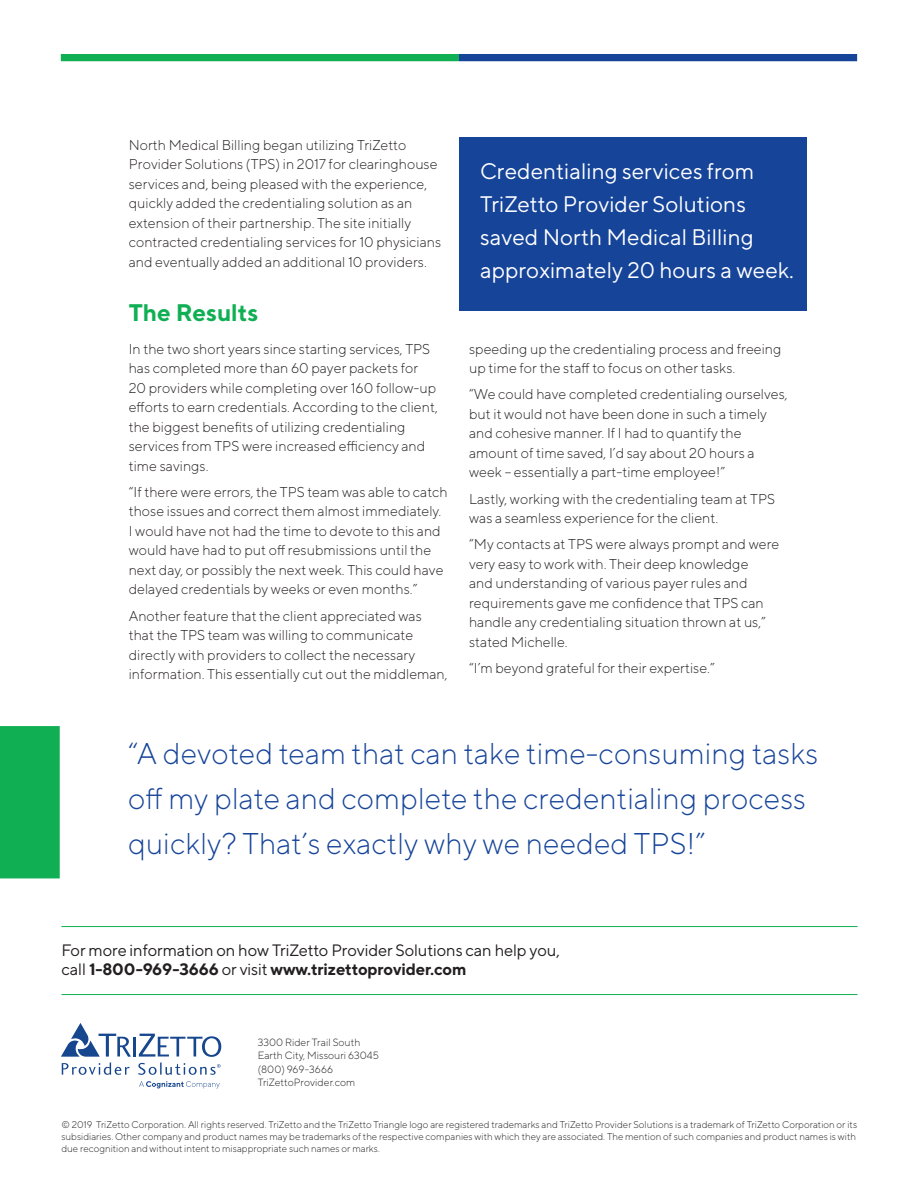
<style>
.page{position:relative;width:918px;height:1188px;background:#fff}
.page>*{position:absolute;margin:0;border:0;box-sizing:border-box;transform-origin:0 0}
.t1{font:300 30px/45px "TT Norms";color:#164499}
.t2{font:700 24px "TT Norms";letter-spacing:-.005em;color:#11af54}
.t3{font:22.5px/33px "TT Norms";color:#fff}
.t4{font:16.5px/18.8px "TT Norms";letter-spacing:-.01em;color:#231f20}
.t5{font:300 14.25px/19.5px "TT Norms";color:#231f20}
.t6{font:300 10.5px/13.5px "TT Norms";color:#231f20}
.t7{font:300 9.75px/12px "TT Norms";color:#231f20;text-align:justify}
.s1{font-weight:700}
</style>
<div class="page">
<div style="left:460px;top:137px;width:347px;height:174px;background:#164499"></div>
<div style="left:459px;top:54px;width:398px;height:7px;background:#164499"></div>
<div style="left:61px;top:54px;width:398px;height:7px;background:#11af54"></div>
<div style="left:0;top:726px;width:60px;height:152px;background:#11af54"></div>
<hr style="left:61px;top:994px;width:797px;height:1px;background:#11af54">
<hr style="left:133px;top:1037px;width:2px;height:20px;background:#16468d">
<svg style="left:61px;top:1023px;width:70px;height:52px"></svg>
<svg style="left:138px;top:1034px;width:83px;height:41px"></svg>
<svg style="left:139px;top:1081px;width:81px;height:7px"></svg>
<hr style="left:61px;top:926px;width:797px;height:1px;background:#11af54">
<p class="t5" style="left:129px;top:135px;width:314px">North Medical Billing began utilizing TriZetto Provider Solutions (TPS) in 2017 for clearinghouse services and, being pleased with the experience, quickly added the credentialing solution as an extension of their partnership. The site initially contracted credentialing services for 10 physicians and eventually added an additional 10 providers.</p>
<h2 class="t2" style="left:129px;top:297px;width:131px">The Results</h2>
<p class="t5" style="left:129px;top:339px;width:311px">In the two short years since starting services, TPS has completed more than 60 payer packets for 20 providers while completing over 160 follow-up efforts to earn credentials. According to the client, the biggest benefits of utilizing credentialing services from TPS were increased efficiency and time savings.</p>
<p class="t5" style="left:129px;top:482px;width:320px">“If there were errors, the TPS team was able to catch those issues and correct them almost immediately.<br>I would have not had the time to devote to this and would have had to put off resubmissions until the next day, or possibly the next week. This could have delayed credentials by weeks or even months.”</p>
<p class="t5" style="left:129px;top:606px;width:320px">Another feature that the client appreciated was that the TPS team was willing to communicate directly with providers to collect the necessary information. This essentially cut out the middleman,</p>
<h3 class="t3" style="left:480px;top:154px;width:315px">Credentialing services from<br>TriZetto Provider Solutions saved North Medical Billing approximately 20 hours a week.</h3>
<p class="t5" style="left:469px;top:339px;width:314px">speeding up the credentialing process and freeing up time for the staff to focus on other tasks.</p>
<p class="t5" style="left:469px;top:384px;width:320px">“We could have completed credentialing ourselves, but it would not have been done in such a timely and cohesive manner. If I had to quantify the amount of time saved, I’d say about 20 hours a week – essentially a part-time employee!”</p>
<p class="t5" style="left:469px;top:489px;width:308px">Lastly, working with the credentialing team at TPS was a seamless experience for the client.</p>
<p class="t5" style="left:469px;top:534px;width:312px">“My contacts at TPS were always prompt and were very easy to work with. Their deep knowledge<br>and understanding of various payer rules and requirements gave me confidence that TPS can handle any credentialing situation thrown at us,” stated Michelle.</p>
<p class="t5" style="left:469px;top:658px;width:247px">“I’m beyond grateful for their expertise.”</p>
<h1 class="t1" style="left:128px;top:730px;width:692px">“A devoted team that can take time-consuming tasks off my plate and complete the credentialing process quickly? That’s exactly why we needed TPS!”</h1>
<p class="t4" style="left:61px;top:941px;width:500px">For more information on how TriZetto Provider Solutions can help you, call <span class="s1">1-800-969-3666</span> or visit <span class="s1">www.trizettoprovider.com</span></p>
<p class="t6" style="left:258px;top:1035px;width:123px">3300 Rider Trail South<br>Earth City, Missouri 63045 (800) 969-3666<br>TriZettoProvider.com</p>
<p class="t7" style="left:61px;top:1118px;width:797px">© 2019 TriZetto Corporation. All rights reserved. TriZetto and the TriZetto Triangle logo are registered trademarks and TriZetto Provider Solutions is a trademark of TriZetto Corporation or its subsidiaries. Other company and product names may be trademarks of the respective companies with which they are associated. The mention of such companies and product names is with due recognition and without intent to misappropriate such names or marks.</p>
</div>
